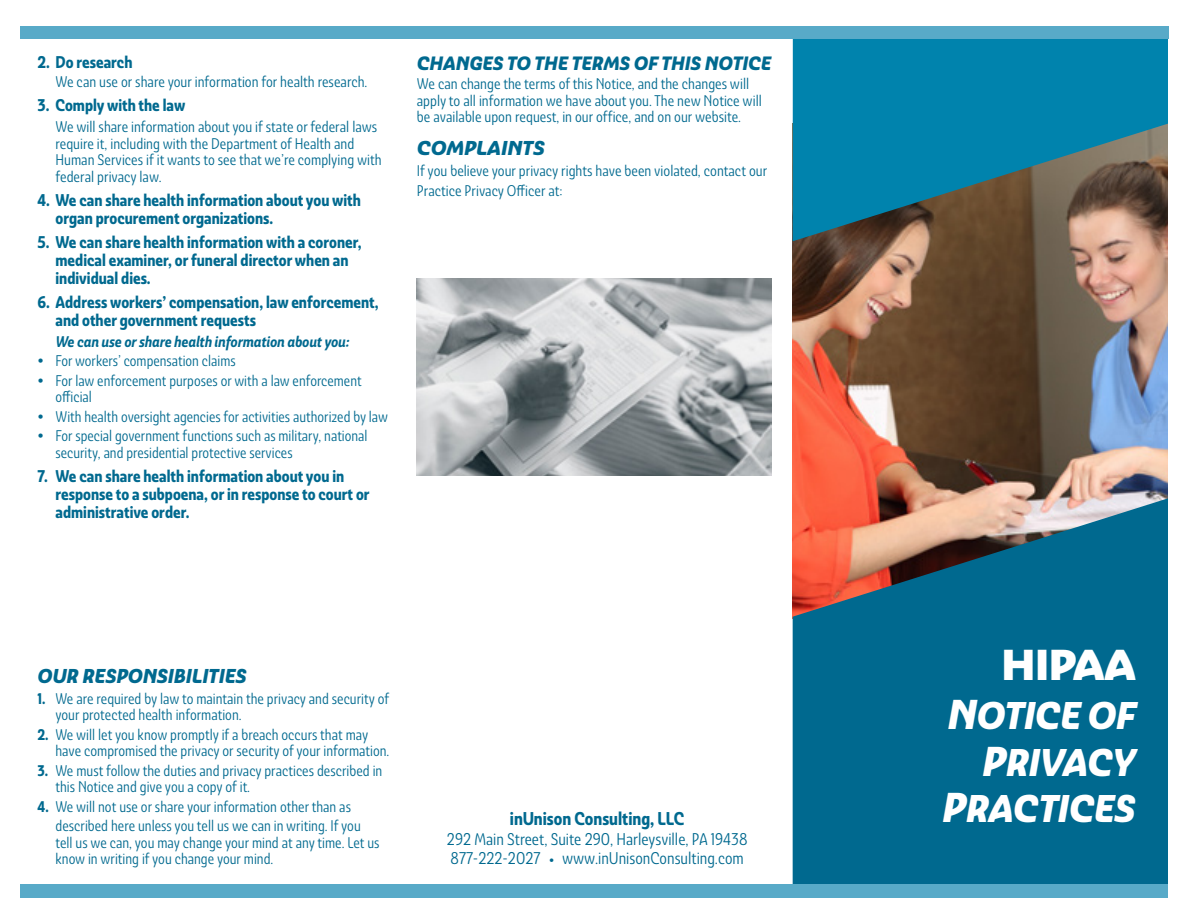
<style>
.page{position:relative;width:1188px;height:918px;background:#fff}
.page>*{position:absolute;margin:0;border:0;box-sizing:border-box;transform-origin:0 0}
.t1{font:42px "Ashemore Nor Bla";letter-spacing:-.01em;color:#fff}
.t2{font:37.5px/46.5px "Ashemore Nor Bla It";color:#fff;text-align:right}
.t3{font:19.5px "Ashemore Nor Bla It";letter-spacing:.01em;color:#00698f}
.t4{font:19.5px "Ashemore Nor Bla It";letter-spacing:.01em;color:#00698f;scale:1.05 1}
.t5{font:18.75px "Ashemore Nor Bla It";letter-spacing:.01em;color:#00698f}
.t6{font:18px "Ashemore Con Bol";color:#00698f}
.t7{font:16.5px/18px "Ashemore Con Bol";color:#00698f}
.t8{font:16.5px/19.5px "Ashemore Con Reg";color:#00698f}
.t9{font:15px/16.5px "Ashemore Con Reg";color:#00698f}
.t10{font:15px "Ashemore Con Bol It";color:#00698f}
.s1{font-family:"Harrington"}
.s2{font-family:"Ashemore Con Bol"}
.s3{font-family:"Ashemore Nor Bol";font-size:15px}
.s4{font-size:40.5px}
</style>
<div class="page">
<img style="left:793px;top:241px;width:375px;height:257px">
<svg style="left:793px;top:498px;width:375px;height:386px;background:#1f6c89"></svg>
<div style="left:20px;top:884px;width:1149px;height:13px;background:#58aac8"></div>
<img style="left:417px;top:279px;width:354px;height:196px">
<svg style="left:793px;top:39px;width:375px;height:202px;background:#227890"></svg>
<div style="left:20px;top:26px;width:1149px;height:13px;background:#58aac8"></div>
<p class="t7" style="left:38px;top:53px;width:97px">2. Do research</p>
<p class="t9" style="left:56px;top:74px;width:313px">We can use or share your information for health research.</p>
<p class="t7" style="left:38px;top:96px;width:149px">3. Comply with the law</p>
<p class="t9" style="left:56px;top:119px;width:328px">We will share information about you if state or federal laws require it, including with the Department of Health and Human Services if it wants to see that we’re complying with federal privacy law.</p>
<p class="t7" style="left:56px;top:191px;width:307px;text-indent:-18px">4. We can share health information about you with organ procurement organizations.</p>
<p class="t7" style="left:56px;top:233px;width:308px;text-indent:-18px">5. We can share health information with a coroner, medical examiner, or funeral director when an individual dies.</p>
<p class="t7" style="left:56px;top:293px;width:325px;text-indent:-18px">6. Address workers’ compensation, law enforcement, and other government requests</p>
<p class="t10" style="left:56px;top:332px;width:295px">We can use or share health information about you:</p>
<p class="t9" style="left:38px;top:353px;width:200px"><span class="s1">•</span> For workers’ compensation claims</p>
<p class="t9" style="left:55px;top:372px;width:308px;text-indent:-18px"><span class="s1">•</span> For law enforcement purposes or with a law enforcement official</p>
<p class="t9" style="left:38px;top:408px;width:352px"><span class="s1">•</span> With health oversight agencies for activities authorized by law</p>
<p class="t9" style="left:55px;top:428px;width:313px;text-indent:-18px"><span class="s1">•</span> For special government functions such as military, national security, and presidential protective services</p>
<p class="t7" style="left:56px;top:467px;width:316px;text-indent:-18px">7. We can share health information about you in response to a subpoena, or in response to court or administrative order.</p>
<p class="t5" style="left:417px;top:51px;width:356px">CHANGES TO THE TERMS OF THIS NOTICE</p>
<p class="t9" style="left:417px;top:75px;width:346px">We can change the terms of this Notice, and the changes will apply to all information we have about you. The new Notice will be available upon request, in our office, and on our website.</p>
<h3 class="t4" style="left:417px;top:136px;width:123px">COMPLAINTS</h3>
<p class="t9" style="left:417px;top:161px;width:352px;line-height:19.5px">If you believe your privacy rights have been violated, contact our<br>Practice Privacy Officer at:</p>
<h3 class="t3" style="left:38px;top:664px;width:210px">OUR RESPONSIBILITIES</h3>
<p class="t9" style="left:55px;top:690px;width:335px;text-indent:-18px"><span class="s2">1.</span> We are required by law to maintain the privacy and security of your protected health information.</p>
<p class="t9" style="left:55px;top:726px;width:335px;text-indent:-18px"><span class="s2">2.</span> We will let you know promptly if a breach occurs that may have compromised the privacy or security of your information.</p>
<p class="t9" style="left:55px;top:762px;width:328px;text-indent:-18px"><span class="s2">3.</span> We must follow the duties and privacy practices described in this Notice and give you a copy of it.</p>
<p class="t9" style="left:55px;top:797px;width:307px;line-height:19.5px;text-indent:-18px"><span class="s2">4.</span> We will not use or share your information other than as described here unless you tell us we can in writing. If you</p>
<p class="t9" style="left:55px;top:834px;width:326px">tell us we can, you may change your mind at any time. Let us know in writing if you change your mind.</p>
<p class="t6" style="left:510px;top:808px;width:176px">inUnison Consulting, LLC</p>
<p class="t8" style="left:447px;top:829px;width:302px">292 Main Street, Suite 290, Harleysville, PA 19438<br>877-222-2027 <span class="s3">•</span> www.inUnisonConsulting.com</p>
<h1 class="t1" style="left:1001px;top:639px;width:136px">HIPAA</h1>
<h2 class="t2" style="left:942px;top:693px;width:195px"><span class="s4">N</span>OTICE OF<br><span class="s4">P</span>RIVACY<br><span class="s4">P</span>RACTICES</h2>
</div>
